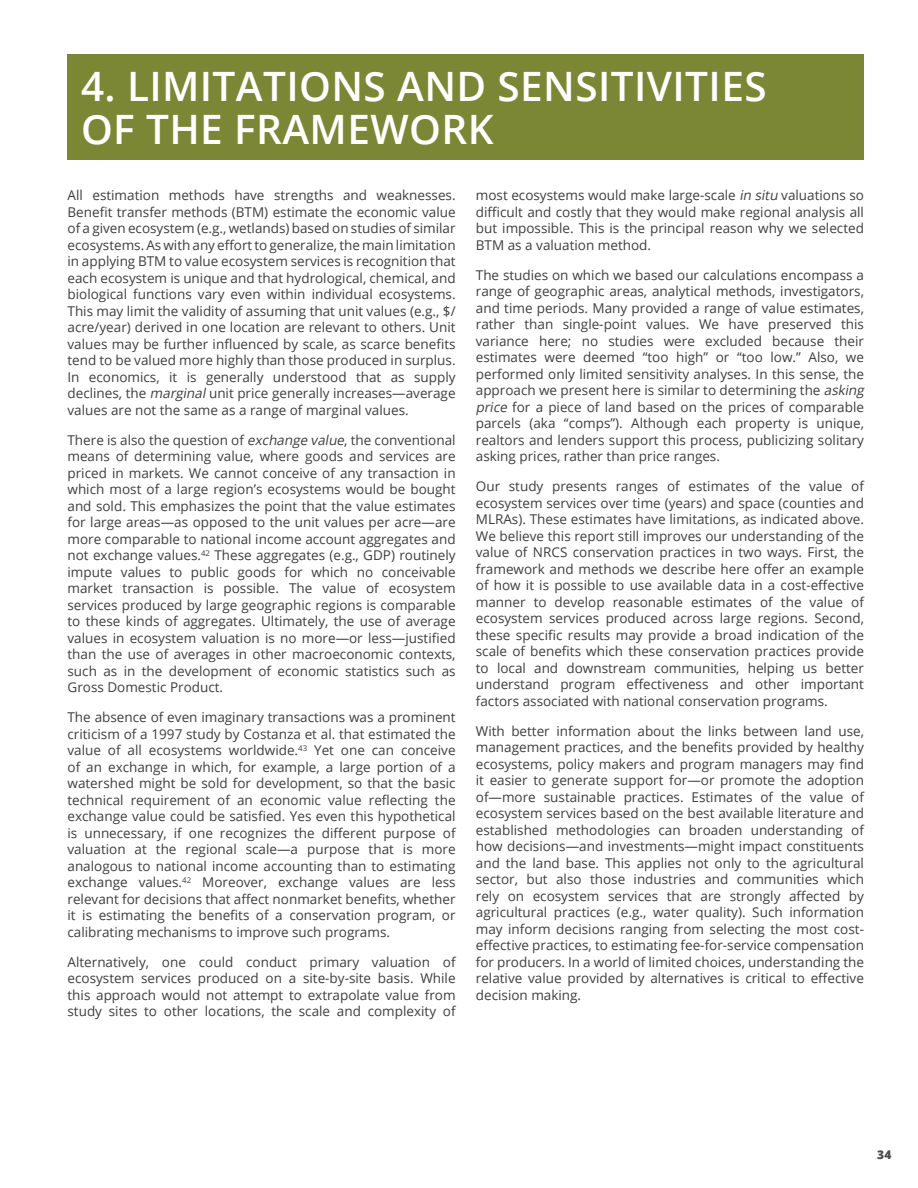
<style>
.page{position:relative;width:918px;height:1188px;background:#fff}
.page>*{position:absolute;margin:0;border:0;box-sizing:border-box;transform-origin:0 0}
.t1{font:600 40.5px/43.5px "Open Sans";letter-spacing:.01em;color:#fff}
.t2{font:13.5px/16.5px "Open Sans";color:#3e3e3f;text-align:justify}
.t3{font:800 12px "Open Sans";color:#4b4c4d}
.s1{font-style:italic}
</style>
<div class="page">
<div style="left:68px;top:54px;width:796px;height:106px;background:#7b8735"></div>
<h1 class="t1" style="left:81px;top:63px;width:687px">4. LIMITATIONS AND SENSITIVITIES<br>OF THE FRAMEWORK</h1>
<p class="t2" style="left:68px;top:187px;width:390px">All estimation methods have strengths and weaknesses.<br>Benefit transfer methods (BTM) estimate the economic value of a given ecosystem (e.g., wetlands) based on studies of similar ecosystems. As with any effort to generalize, the main limitation in applying BTM to value ecosystem services is recognition that each ecosystem is unique and that hydrological, chemical, and biological functions vary even within individual ecosystems.<br>This may limit the validity of assuming that unit values (e.g., $/ acre/year) derived in one location are relevant to others. Unit values may be further influenced by scale, as scarce benefits tend to be valued more highly than those produced in surplus.<br>In economics, it is generally understood that as supply declines, the <span class="s1">marginal</span>unit price generally increases—average values are not the same as a range of marginal values.</p>
<p class="t2" style="left:68px;top:431px;width:390px">There is also the question of <span class="s1">exchange value</span>, the conventional means of determining value, where goods and services are priced in markets. We cannot conceive of any transaction in which most of a large region’s ecosystems would be bought and sold. This emphasizes the point that the value estimates for large areas—as opposed to the unit values per acre—are more comparable to national income account aggregates and not exchange values.<sup>42</sup> These aggregates (e.g., GDP) routinely impute values to public goods for which no conceivable market transaction is possible. The value of ecosystem services produced by large geographic regions is comparable to these kinds of aggregates. Ultimately, the use of average values in ecosystem valuation is no more—or less—justified than the use of averages in other macroeconomic contexts, such as in the development of economic statistics such as Gross Domestic Product.</p>
<p class="t2" style="left:68px;top:709px;width:390px">The absence of even imaginary transactions was a prominent criticism of a 1997 study by Costanza et al. that estimated the value of all ecosystems worldwide.<sup>43</sup> Yet one can conceive of an exchange in which, for example, a large portion of a watershed might be sold for development, so that the basic technical requirement of an economic value reflecting the exchange value could be satisfied. Yes even this hypothetical is unnecessary, if one recognizes the different purpose of valuation at the regional scale—a purpose that is more analogous to national income accounting than to estimating exchange values.<sup>42</sup> Moreover, exchange values are less relevant for decisions that affect nonmarket benefits, whether it is estimating the benefits of a conservation program, or calibrating mechanisms to improve such programs.</p>
<p class="t2" style="left:68px;top:953px;width:390px">Alternatively, one could conduct primary valuation of ecosystem services produced on a site-by-site basis. While this approach would not attempt to extrapolate value from study sites to other locations, the scale and complexity of</p>
<p class="t2" style="left:476px;top:187px;width:390px">most ecosystems would make large-scale <span class="s1">in situ</span> valuations so difficult and costly that they would make regional analysis all but impossible. This is the principal reason why we selected BTM as a valuation method.</p>
<p class="t2" style="left:476px;top:266px;width:393px;text-align:left">The studies on which we based our calculations encompass a range of geographic areas, analytical methods, investigators, and time periods. Many provided a range of value estimates, rather than single-point values. We have preserved this variance here; no studies were excluded because their estimates were deemed “too high” or “too low.” Also, we performed only limited sensitivity analyses. In this sense, the approach we present here is similar to determining the <span class="s1">asking price</span> for a piece of land based on the prices of comparable parcels (aka “comps”). Although each property is unique, realtors and lenders support this process, publicizing solitary asking prices, rather than price ranges.</p>
<p class="t2" style="left:476px;top:478px;width:390px">Our study presents ranges of estimates of the value of ecosystem services over time (years) and space (counties and MLRAs). These estimates have limitations, as indicated above.<br>We believe this report still improves our understanding of the value of NRCS conservation practices in two ways. First, the framework and methods we describe here offer an example of how it is possible to use available data in a cost-effective manner to develop reasonable estimates of the value of ecosystem services produced across large regions. Second, these specific results may provide a broad indication of the scale of benefits which these conservation practices provide to local and downstream communities, helping us better understand program effectiveness and other important factors associated with national conservation programs.</p>
<p class="t2" style="left:476px;top:722px;width:390px">With better information about the links between land use, management practices, and the benefits provided by healthy ecosystems, policy makers and program managers may find it easier to generate support for—or promote the adoption of—more sustainable practices. Estimates of the value of ecosystem services based on the best available literature and established methodologies can broaden understanding of how decisions—and investments—might impact constituents and the land base. This applies not only to the agricultural sector, but also those industries and communities which rely on ecosystem services that are strongly affected by agricultural practices (e.g., water quality). Such information may inform decisions ranging from selecting the most cost&shy;effective practices, to estimating fee-for-service compensation for producers. In a world of limited choices, understanding the relative value provided by alternatives is critical to effective decision making.</p>
<p class="t3" style="left:877px;top:1145px;width:16px">34</p>
</div>
